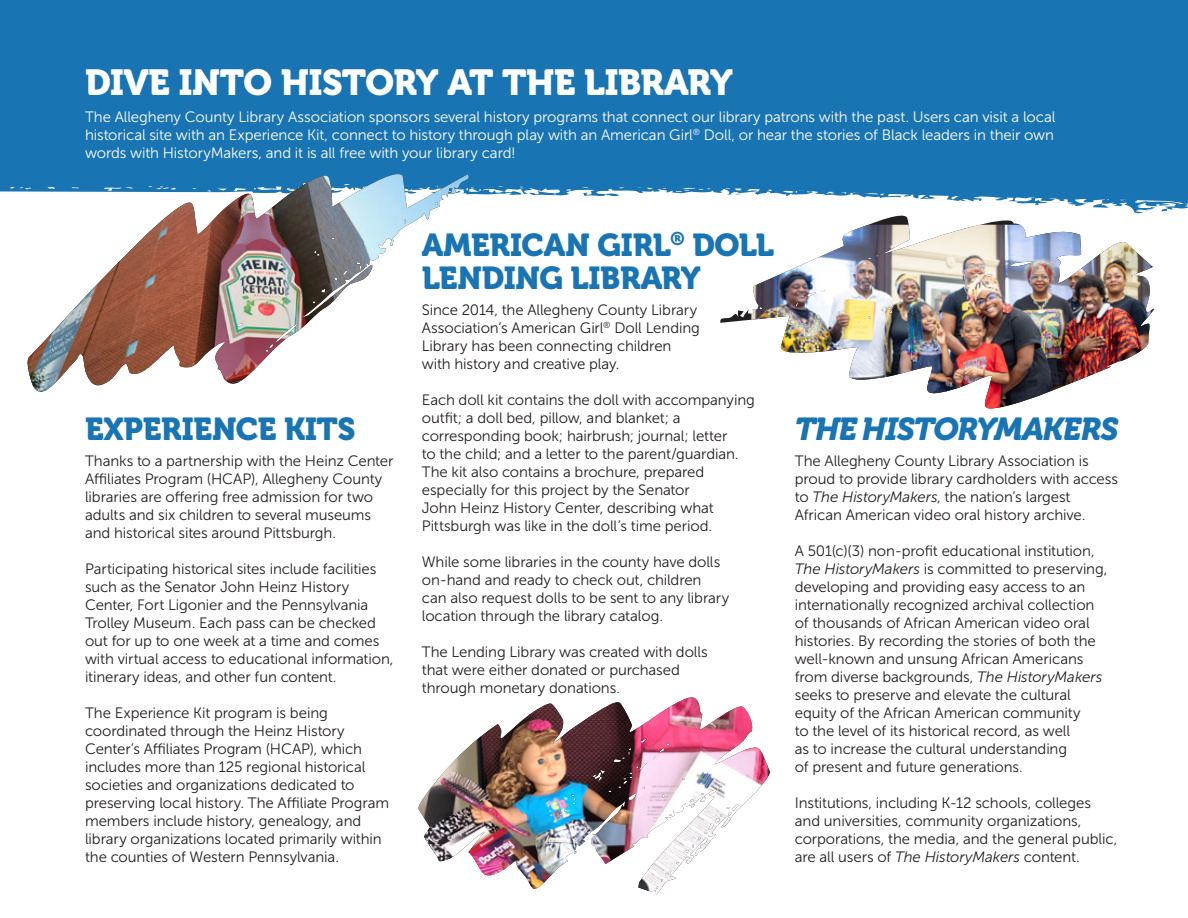
<style>
.page{position:relative;width:1188px;height:918px;background:#fff}
.page>*{position:absolute;margin:0;border:0;box-sizing:border-box;transform-origin:0 0}
.Headline_32{font:36px "Museo 900";letter-spacing:-.015em;color:#fff}
.Headline_32-2{font:31.5px/33px "Museo 900";letter-spacing:-.01em;color:#1974b4}
.Headline_32-3{font:italic 31.5px "Museo 900";letter-spacing:-.035em;color:#1974b4}
.Body{font:15px/18px "Museo Sans 300";letter-spacing:-.005em;color:#231f20}
.Body-2{font:15px/18px "Museo Sans 300";letter-spacing:-.005em;color:#fff;text-align:justify}
.s1{font-style:italic}
</style>
<div class="page">
<div style="left:0;top:0;width:1188px;height:162px;background:#1974b4"></div>
<svg style="left:0;top:162px;width:1188px;height:50px;fill:#1974b4"></svg>
<div style="left:24px;top:166px;width:447px;height:46px;background:#1974b4"></div>
<img style="left:26px;top:171px;width:445px;height:221px">
<img style="left:418px;top:697px;width:352px;height:197px">
<svg style="left:720px;top:212px;width:434px;height:111px"></svg>
<img style="left:751px;top:225px;width:400px;height:184px">
<p class="Headline_32" style="left:85px;top:62px;width:649px">DIVE INTO HISTORY AT THE LIBRARY</p>
<p class="Body-2" style="left:85px;top:108px;width:972px">The Allegheny County Library Association sponsors several history programs that connect our library patrons with the past. Users can visit a local historical site with an Experience Kit, connect to history through play with an American Girl<sup>®</sup> Doll, or hear the stories of Black leaders in their own words with HistoryMakers, and it is all free with your library card!</p>
<p class="Headline_32-2" style="left:85px;top:412px;width:272px">EXPERIENCE KITS</p>
<p class="Body" style="left:85px;top:452px;width:310px">Thanks to a partnership with the Heinz Center Affiliates Program (HCAP), Allegheny County libraries are offering free admission for two adults and six children to several museums and historical sites around Pittsburgh.</p>
<p class="Body" style="left:85px;top:560px;width:310px">Participating historical sites include facilities such as the Senator John Heinz History Center, Fort Ligonier and the Pennsylvania Trolley Museum. Each pass can be checked out for up to one week at a time and comes with virtual access to educational information, itinerary ideas, and other fun content.</p>
<p class="Body" style="left:85px;top:704px;width:306px">The Experience Kit program is being coordinated through the Heinz History Center’s Affiliates Program (HCAP), which includes more than 125 regional historical societies and organizations dedicated to preserving local history. The Affiliate Program members include history, genealogy, and library organizations located primarily within the counties of Western Pennsylvania.</p>
<p class="Headline_32-2" style="left:422px;top:228px;width:354px">AMERICAN GIRL<sup>®</sup> DOLL<br>LENDING LIBRARY</p>
<p class="Body" style="left:422px;top:301px;width:280px">Since 2014, the Allegheny County Library Association’s American Girl<sup>®</sup> Doll Lending Library has been connecting children with history and creative play.</p>
<p class="Body" style="left:422px;top:391px;width:335px">Each doll kit contains the doll with accompanying outfit; a doll bed, pillow, and blanket; a corresponding book; hairbrush; journal; letter<br>to the child; and a letter to the parent/guardian.<br>The kit also contains a brochure, prepared especially for this project by the Senator<br>John Heinz History Center, describing what Pittsburgh was like in the doll’s time period.</p>
<p class="Body" style="left:422px;top:553px;width:309px">While some libraries in the county have dolls on-hand and ready to check out, children can also request dolls to be sent to any library location through the library catalog.</p>
<p class="Body" style="left:422px;top:643px;width:288px">The Lending Library was created with dolls that were either donated or purchased through monetary donations.</p>
<p class="Headline_32-3" style="left:795px;top:411px;width:325px">THE HISTORYMAKERS</p>
<p class="Body" style="left:795px;top:452px;width:325px">The Allegheny County Library Association is proud to provide library cardholders with access to <span class="s1">The HistoryMakers</span>, the nation’s largest African American video oral history archive.</p>
<p class="Body" style="left:795px;top:542px;width:314px">A 501(c)(3) non-profit educational institution, <span class="s1">The HistoryMakers</span> is committed to preserving, developing and providing easy access to an internationally recognized archival collection of thousands of African American video oral histories. By recording the stories of both the well-known and unsung African Americans from diverse backgrounds, <span class="s1">The HistoryMakers </span>seeks to preserve and elevate the cultural equity of the African American community<br>to the level of its historical record, as well<br>as to increase the cultural understanding<br>of present and future generations.</p>
<p class="Body" style="left:795px;top:794px;width:324px">Institutions, including K-12 schools, colleges and universities, community organizations, corporations, the media, and the general public, are all users of <span class="s1">The HistoryMakers</span> content.</p>
</div>
